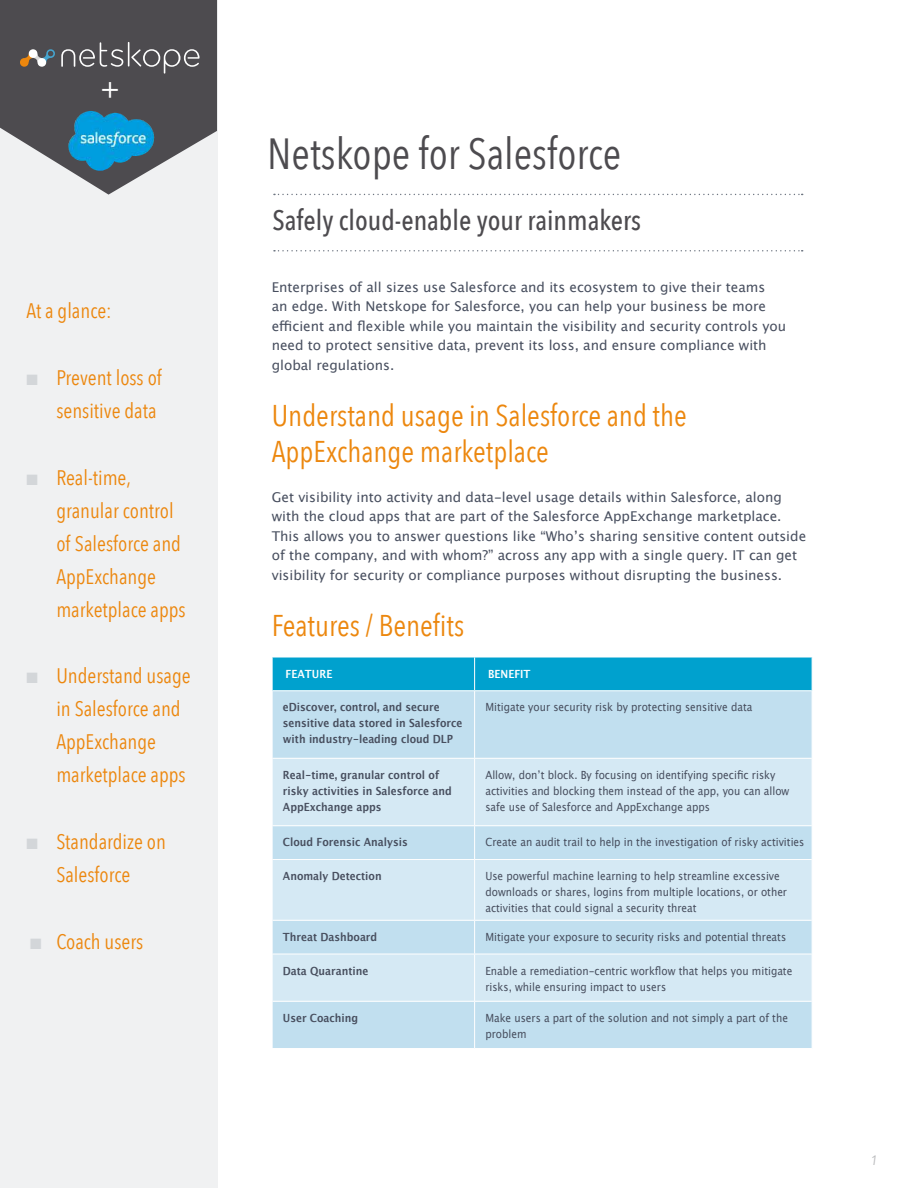
<style>
.page{position:relative;width:918px;height:1188px;background:#fff}
.page>*{position:absolute;margin:0;border:0;box-sizing:border-box;transform-origin:0 0}
.t1{font:43.5px "Avenir Next Condensed";color:#4d4b4f}
.t2{font:30px/36px "Avenir Next Condensed";color:#ec870e}
.t3{font:30px "Avenir";color:#fff}
.t4{font:500 28.2px "Avenir Next Condensed";color:#4d4b4f}
.t5{font:21px/33px "Avenir Next Condensed";color:#ec870e}
.t6{font:13.5px/19.5px "Lucida Grande";color:#484f5f}
.t7{font:italic 13.5px "Avenir";color:#babbbd}
.t8{font:11.25px/15.9px "Lucida Grande";color:#484f5f;scale:.9 1}
.t9{font:700 11.25px/15.9px "Lucida Grande";color:#484f5f;scale:.9 1}
.t10{font:700 11.25px "Lucida Grande";color:#fff;scale:.9 1}
.s1{color:#d3d6d9}
</style>
<div class="page">
<div style="left:0;top:0;width:217px;height:1188px;background:#f0f1f2"></div>
<svg style="left:0;top:0;width:217px;height:195px"></svg>
<img style="left:68px;top:112px;width:64px;height:59px">
<svg style="left:274px;top:194px;width:529px;height:1px"></svg>
<svg style="left:274px;top:250px;width:529px;height:2px"></svg>
<div style="left:273px;top:658px;width:539px;height:32px;background:#00a1ce"></div>
<div style="left:273px;top:691px;width:539px;height:357px;background:#c1dfef"></div>
<svg style="left:273px;top:759px;width:539px;height:242px;background:#cfe6f2"></svg>
<hr style="left:474px;top:657px;width:1px;height:33px;background:#fff">
<hr style="left:474px;top:691px;width:1px;height:67px;background:#fff">
<hr style="left:474px;top:759px;width:1px;height:66px;background:#fff">
<hr style="left:474px;top:826px;width:1px;height:33px;background:#fff">
<hr style="left:474px;top:860px;width:1px;height:60px;background:#fff">
<hr style="left:474px;top:954px;width:1px;height:47px;background:#fff">
<hr style="left:272px;top:758px;width:203px;height:1px;background:#fff">
<hr style="left:475px;top:758px;width:337px;height:1px;background:#fff">
<hr style="left:272px;top:825px;width:203px;height:1px;background:#fff">
<hr style="left:475px;top:825px;width:337px;height:1px;background:#fff">
<hr style="left:272px;top:859px;width:203px;height:1px;background:#fff">
<hr style="left:475px;top:859px;width:337px;height:1px;background:#fff">
<hr style="left:272px;top:920px;width:203px;height:1px;background:#fff">
<hr style="left:475px;top:920px;width:337px;height:1px;background:#fff">
<hr style="left:474px;top:921px;width:1px;height:33px;background:#fff">
<hr style="left:272px;top:954px;width:203px;height:1px;background:#fff">
<hr style="left:475px;top:954px;width:337px;height:1px;background:#fff">
<hr style="left:272px;top:1001px;width:203px;height:1px;background:#fff">
<hr style="left:475px;top:1001px;width:337px;height:1px;background:#fff">
<hr style="left:474px;top:1002px;width:1px;height:46px;background:#fff">
<h2 class="t3" style="left:100px;top:71px;width:21px">+</h2>
<h3 class="t5" style="left:26px;top:296px;width:87px">At a glance:</h3>
<h3 class="t5" style="left:26px;top:363px;width:137px;text-align:right"><span class="s1">■</span> Prevent loss of sensitive data</h3>
<h3 class="t5" style="left:56px;top:462px;width:131px;text-indent:-30px"><span class="s1">■</span> Real-time, granular control of Salesforce and<br>AppExchange marketplace apps</h3>
<h3 class="t5" style="left:56px;top:661px;width:136px;text-indent:-30px"><span class="s1">■</span> Understand usage in Salesforce and<br>AppExchange marketplace apps</h3>
<h3 class="t5" style="left:26px;top:827px;width:141px;text-align:center"><span class="s1">■</span> Standardize on<br>Salesforce</h3>
<h3 class="t5" style="left:30px;top:927px;width:115px"><span class="s1">■</span> Coach users</h3>
<h1 class="t1" style="left:267px;top:136px;width:355px">Netskope for Salesforce</h1>
<h3 class="t4" style="left:272px;top:208px;width:370px">Safely cloud-enable your rainmakers</h3>
<p class="t6" style="left:272px;top:278px;width:516px">Enterprises of all sizes use Salesforce and its ecosystem to give their teams<br>an edge. With Netskope for Salesforce, you can help your business be more efficient and flexible while you maintain the visibility and security controls you need to protect sensitive data, prevent its loss, and ensure compliance with global regulations.</p>
<h2 class="t2" style="left:272px;top:400px;width:417px">Understand usage in Salesforce and the<br>AppExchange marketplace</h2>
<p class="t6" style="left:272px;top:487px;width:536px">Get visibility into activity and data-level usage details within Salesforce, along with the cloud apps that are part of the Salesforce AppExchange marketplace.<br>This allows you to answer questions like “Who’s sharing sensitive content outside of the company, and with whom?” across any app with a single query. IT can get visibility for security or compliance purposes without disrupting the business.</p>
<h2 class="t2" style="left:272px;top:606px;width:194px">Features / Benefits</h2>
<p class="t10" style="left:286px;top:669px;width:54px">FEATURE</p>
<p class="t10" style="left:488px;top:669px;width:49px">BENEFIT</p>
<p class="t9" style="left:283px;top:700px;width:201px">eDiscover, control, and secure sensitive data stored in Salesforce with industry-leading cloud DLP</p>
<p class="t8" style="left:485px;top:700px;width:298px">Mitigate your security risk by protecting sensitive data</p>
<p class="t9" style="left:283px;top:768px;width:189px">Real-time, granular control of risky activities in Salesforce and<br>AppExchange apps</p>
<p class="t8" style="left:485px;top:767px;width:339px">Allow, don’t block. By focusing on identifying specific risky activities and blocking them instead of the app, you can allow safe use of Salesforce and AppExchange apps</p>
<p class="t9" style="left:283px;top:835px;width:140px">Cloud Forensic Analysis</p>
<p class="t8" style="left:485px;top:835px;width:356px">Create an audit trail to help in the investigation of risky activities</p>
<p class="t9" style="left:283px;top:869px;width:111px">Anomaly Detection</p>
<p class="t8" style="left:485px;top:868px;width:337px">Use powerful machine learning to help streamline excessive downloads or shares, logins from multiple locations, or other activities that could signal a security threat</p>
<p class="t9" style="left:283px;top:930px;width:106px">Threat Dashboard</p>
<p class="t8" style="left:485px;top:929px;width:336px">Mitigate your exposure to security risks and potential threats</p>
<p class="t9" style="left:283px;top:963px;width:97px">Data Quarantine</p>
<p class="t8" style="left:485px;top:963px;width:343px">Enable a remediation-centric workflow that helps you mitigate risks, while ensuring impact to users</p>
<p class="t9" style="left:283px;top:1011px;width:85px">User Coaching</p>
<p class="t8" style="left:485px;top:1011px;width:338px">Make users a part of the solution and not simply a part of the problem</p>
<p class="t7" style="left:870px;top:1152px;width:9px">1</p>
</div>
